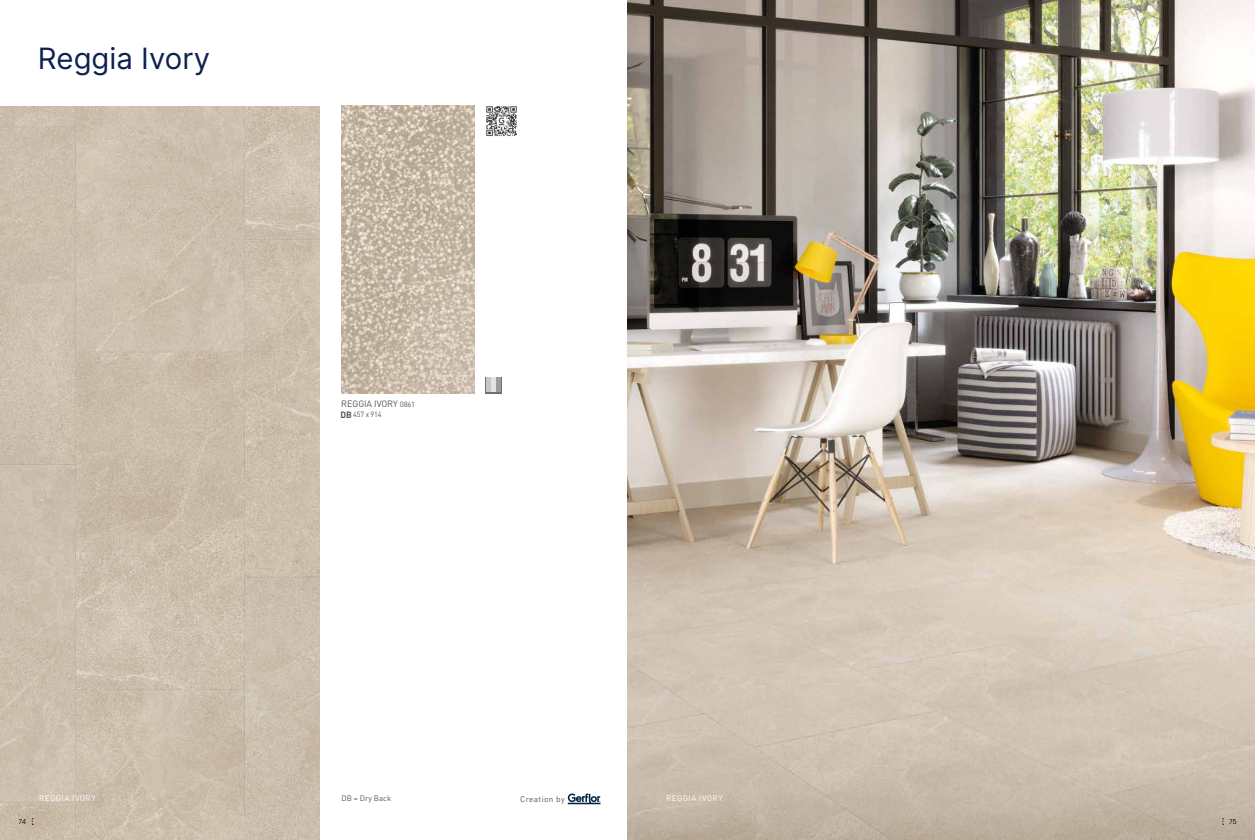
<style>
.page{position:relative;width:1255px;height:840px;background:#fff}
.page>*{position:absolute;margin:0;border:0;box-sizing:border-box;transform-origin:0 0}
.t1{font:29.4px "Inter";color:#0e2050}
.t2{font:9.07px "DIN Pro";letter-spacing:-.01em;color:#575756}
.t3{font:8.1px "DIN Pro";letter-spacing:.06em;color:#fff}
.t4{font:8.1px "DIN Pro";letter-spacing:.05em;color:#575756}
.t5{font:7.8px "DIN Pro";color:#575756}
.t6{font:7.57px "DIN Pro";letter-spacing:-.02em;color:#575756;scale:.95 1}
.t7{font:6.75px "Avant Garde";color:#000}
.s1{font-size:7.57px}
.s2{font-weight:700;font-size:9.07px}
</style>
<div class="page">
<svg style="left:568px;top:793px;width:32px;height:11px"></svg>
<img style="left:627px;top:0;width:627px;height:840px">
<img style="left:341px;top:106px;width:133px;height:287px">
<svg style="left:485px;top:377px;width:16px;height:16px"></svg>
<hr style="left:491px;top:378px;width:4px;height:14px;background:#e3e3e3">
<hr style="left:486px;top:378px;width:4px;height:14px;background:#c6c6c6">
<hr style="left:496px;top:378px;width:4px;height:14px;background:#9d9d9c">
<img style="left:0;top:106px;width:320px;height:734px">
<img style="left:486px;top:106px;width:30px;height:30px">
<h1 class="t1" style="left:38px;top:37px;width:174px">Reggia Ivory</h1>
<p class="t2" style="left:341px;top:397px;width:75px">REGGIA IVORY <span class="s1">0861</span></p>
<p class="t6" style="left:340px;top:409px;width:45px"><span class="s2">DB</span> 457 x 914</p>
<p class="t3" style="left:39px;top:792px;width:58px">REGGIA IVORY</p>
<p class="t3" style="left:666px;top:792px;width:58px">REGGIA IVORY</p>
<p class="t5" style="left:341px;top:792px;width:51px">DB = Dry Back</p>
<p class="t4" style="left:520px;top:792px;width:46px">Creation by</p>
<p class="t7" style="left:18px;top:817px;width:9px">74</p>
<p class="t7" style="left:1228px;top:817px;width:9px">75</p>
</div>
